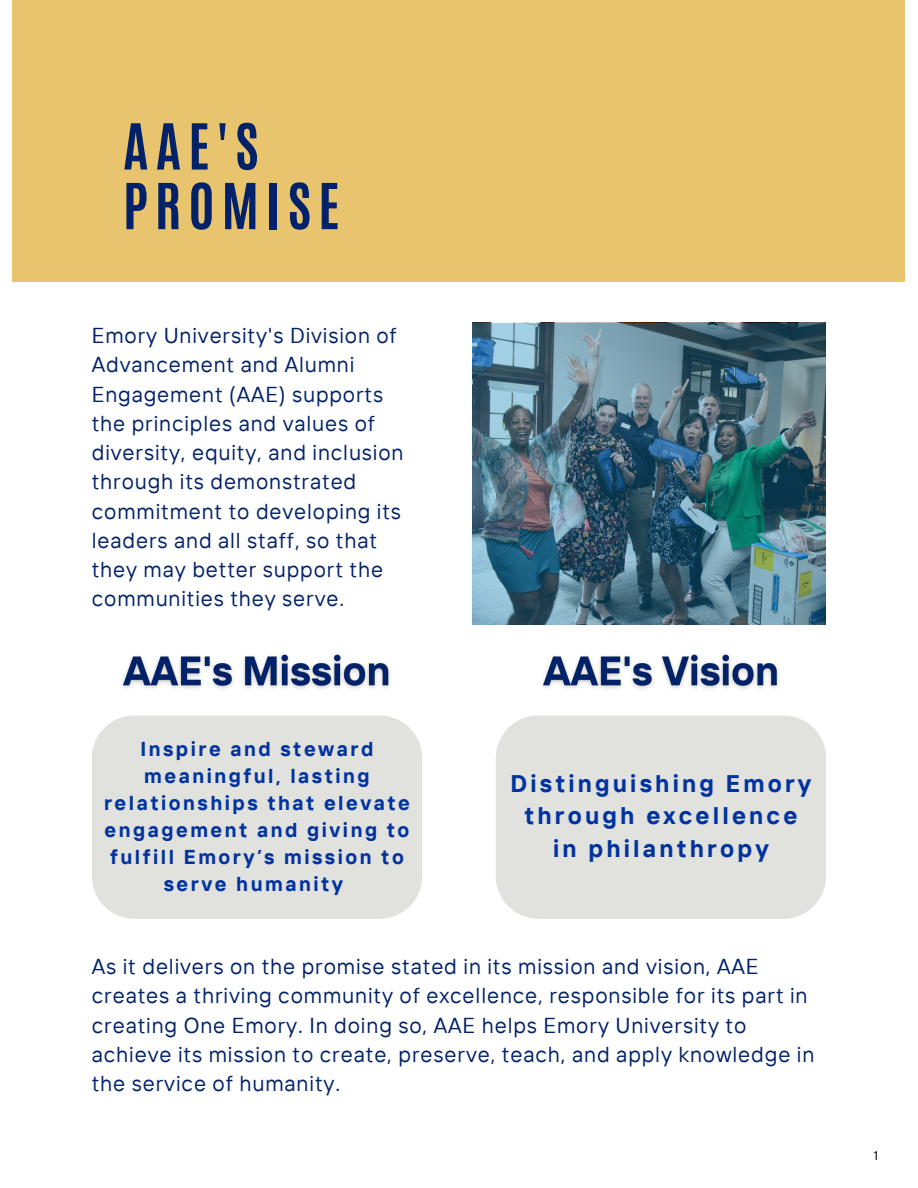
<style>
.page{position:relative;width:918px;height:1188px;background:#fff}
.page>*{position:absolute;margin:0;border:0;box-sizing:border-box;transform-origin:0 0}
.t1{font:700 53.85px/59.7px "Antonio";letter-spacing:.13em;color:#012169}
.t2{font:700 24px/32.7px "TT Interphases";letter-spacing:.13em;color:#0033a0;text-align:center}
.t3{font:21.6px/29.2px "TT Interphases";letter-spacing:.04em;color:#012169}
.t4{font:700 20.1px/27px "TT Interphases";letter-spacing:.125em;color:#0033a0;text-align:center}
.t5{font:12.75px "TT Interphases";color:#000001}
</style>
<div class="page">
<div style="left:12px;top:0;width:893px;height:281px;background:#e8c46f"></div>
<img style="left:472px;top:323px;width:354px;height:302px">
<div style="left:496px;top:715px;width:330px;height:204px;background:#e1e1de"></div>
<div style="left:92px;top:715px;width:330px;height:204px;background:#e1e1de"></div>
<img style="left:122px;top:654px;width:268px;height:35px">
<img style="left:542px;top:654px;width:237px;height:35px">
<p class="t1" style="left:123px;top:117px;width:218px">AAE'S<br>PROMISE</p>
<p class="t3" style="left:92px;top:320px;width:313px">Emory University's Division of<br>Advancement and Alumni<br>Engagement (AAE) supports the principles and values of diversity, equity, and inclusion through its demonstrated commitment to developing its leaders and all staff, so that they may better support the communities they serve.</p>
<p class="t4" style="left:104px;top:735px;width:307px">Inspire and steward meaningful, lasting relationships that elevate engagement and giving to fulfill Emory’s mission to serve humanity</p>
<p class="t2" style="left:511px;top:766px;width:302px">Distinguishing Emory through excellence in philanthropy</p>
<p class="t3" style="left:92px;top:951px;width:724px">As it delivers on the promise stated in its mission and vision, AAE creates a thriving community of excellence, responsible for its part in creating One Emory. In doing so, AAE helps Emory University to achieve its mission to create, preserve, teach, and apply knowledge in the service of humanity.</p>
<p class="t5" style="left:874px;top:1147px;width:6px">1</p>
</div>
